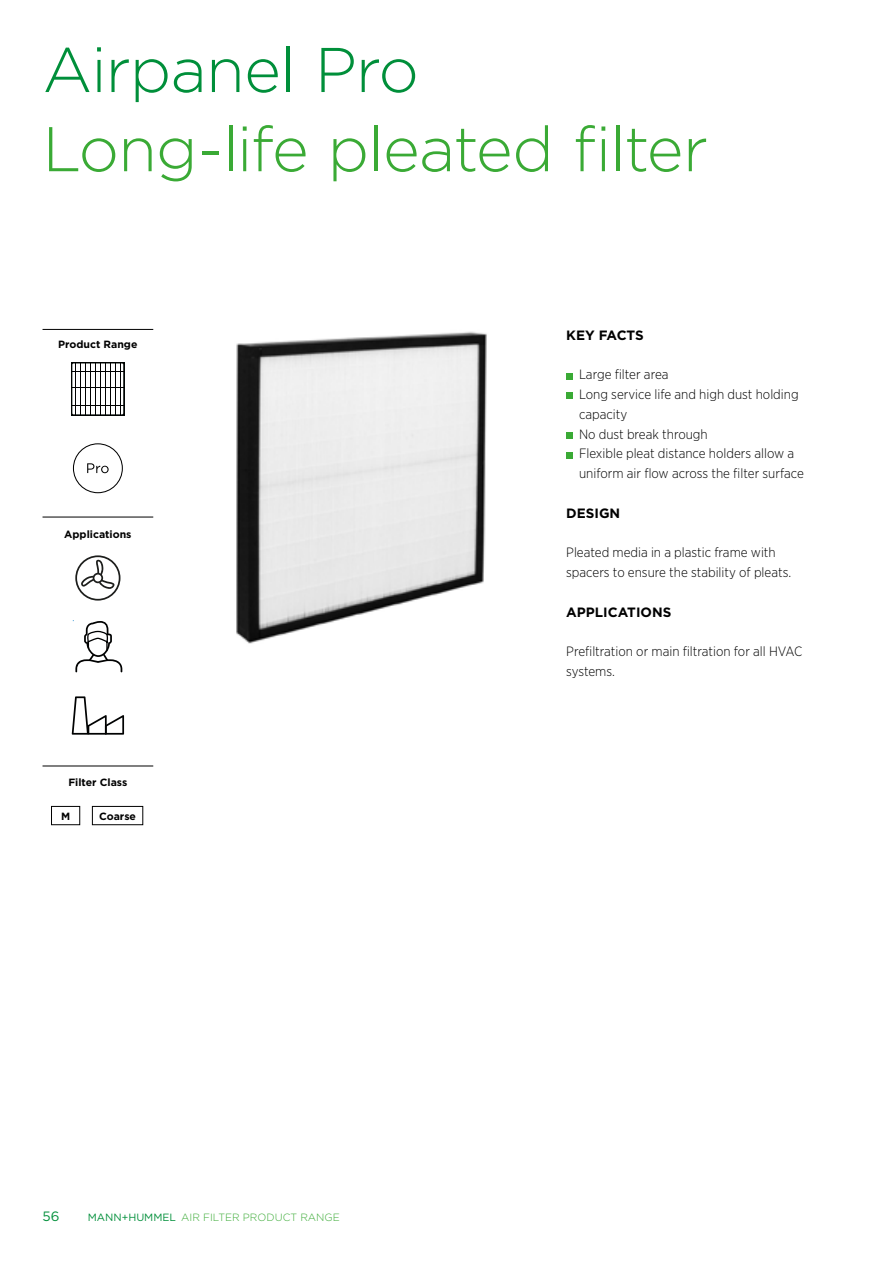
<style>
.page{position:relative;width:893px;height:1263px;background:#fff}
.page>*{position:absolute;margin:0;border:0;box-sizing:border-box;transform-origin:0 0}
.t1{font:300 63px "Gotham";letter-spacing:-.025em;color:#3aaa35}
.t2{font:300 63px "Gotham";letter-spacing:-.015em;color:#008f3a}
.t3{font:300 13.5px/19.8px "Gotham Narrow";color:#000}
.t4{font:700 13.5px "Gotham";color:#000}
.t5{font:13.5px "Gotham";color:#008f3a}
.t6{font:700 10.5px "Gotham";color:#000}
.t7{font:300 10.5px "Gotham";color:#3aaa35}
.s1{font-weight:400;color:#008f3a}
</style>
<div class="page">
<hr style="left:43px;top:329px;width:110px;height:1px;background:#000">
<hr style="left:43px;top:517px;width:110px;height:1px;background:#000">
<hr style="left:43px;top:766px;width:110px;height:1px;background:#000">
<img style="left:236px;top:331px;width:251px;height:313px">
<svg style="left:566px;top:373px;width:6px;height:6px"></svg>
<svg style="left:566px;top:393px;width:6px;height:6px"></svg>
<div style="left:566px;top:432px;width:6px;height:7px;background:#3aaa35"></div>
<svg style="left:566px;top:452px;width:6px;height:6px"></svg>
<svg style="left:71px;top:362px;width:54px;height:54px"></svg>
<hr style="left:85px;top:363px;width:1px;height:52px;background:#000">
<hr style="left:120px;top:363px;width:1px;height:52px;background:#000">
<hr style="left:115px;top:363px;width:1px;height:52px;background:#000">
<hr style="left:110px;top:363px;width:1px;height:52px;background:#000">
<hr style="left:105px;top:363px;width:1px;height:52px;background:#000">
<hr style="left:100px;top:363px;width:1px;height:52px;background:#000">
<hr style="left:95px;top:363px;width:1px;height:52px;background:#000">
<hr style="left:90px;top:363px;width:1px;height:52px;background:#000">
<hr style="left:80px;top:363px;width:1px;height:52px;background:#000">
<hr style="left:75px;top:363px;width:1px;height:52px;background:#000">
<hr style="left:72px;top:387px;width:52px;height:1px;background:#000">
<hr style="left:72px;top:406px;width:52px;height:1px;background:#000">
<hr style="left:72px;top:371px;width:52px;height:1px;background:#000">
<svg style="left:72px;top:696px;width:52px;height:39px"></svg>
<svg style="left:73px;top:620px;width:49px;height:52px"></svg>
<svg style="left:75px;top:555px;width:45px;height:46px"></svg>
<svg style="left:73px;top:443px;width:50px;height:50px"></svg>
<div style="left:51px;top:806px;width:29px;height:19px;border:1px solid #000"></div>
<div style="left:92px;top:806px;width:51px;height:19px;border:1px solid #000"></div>
<h1 class="t2" style="left:43px;top:30px;width:378px">Airpanel Pro</h1>
<h1 class="t1" style="left:43px;top:109px;width:667px">Long-life pleated filter</h1>
<p class="t6" style="left:58px;top:337px;width:81px">Product Range</p>
<p class="t6" style="left:64px;top:527px;width:69px">Applications</p>
<p class="t6" style="left:68px;top:776px;width:60px">Filter Class</p>
<p class="t6" style="left:61px;top:809px;width:11px">M</p>
<p class="t6" style="left:99px;top:809px;width:38px">Coarse</p>
<p class="t5" style="left:43px;top:1207px;width:18px">56</p>
<p class="t7" style="left:88px;top:1210px;width:253px"><span class="s1">MANN+HUMMEL</span> AIR FILTER PRODUCT RANGE</p>
<p class="t4" style="left:566px;top:326px;width:79px">KEY FACTS</p>
<p class="t3" style="left:579px;top:364px;width:226px">Large filter area<br>Long service life and high dust holding capacity<br>No dust break through<br>Flexible pleat distance holders allow a uniform air flow across the filter surface</p>
<p class="t4" style="left:566px;top:504px;width:56px">DESIGN</p>
<p class="t3" style="left:566px;top:542px;width:226px">Pleated media in a plastic frame with spacers to ensure the stability of pleats.</p>
<p class="t4" style="left:566px;top:603px;width:107px">APPLICATIONS</p>
<p class="t3" style="left:566px;top:641px;width:238px">Prefiltration or main filtration for all HVAC systems.</p>
</div>
